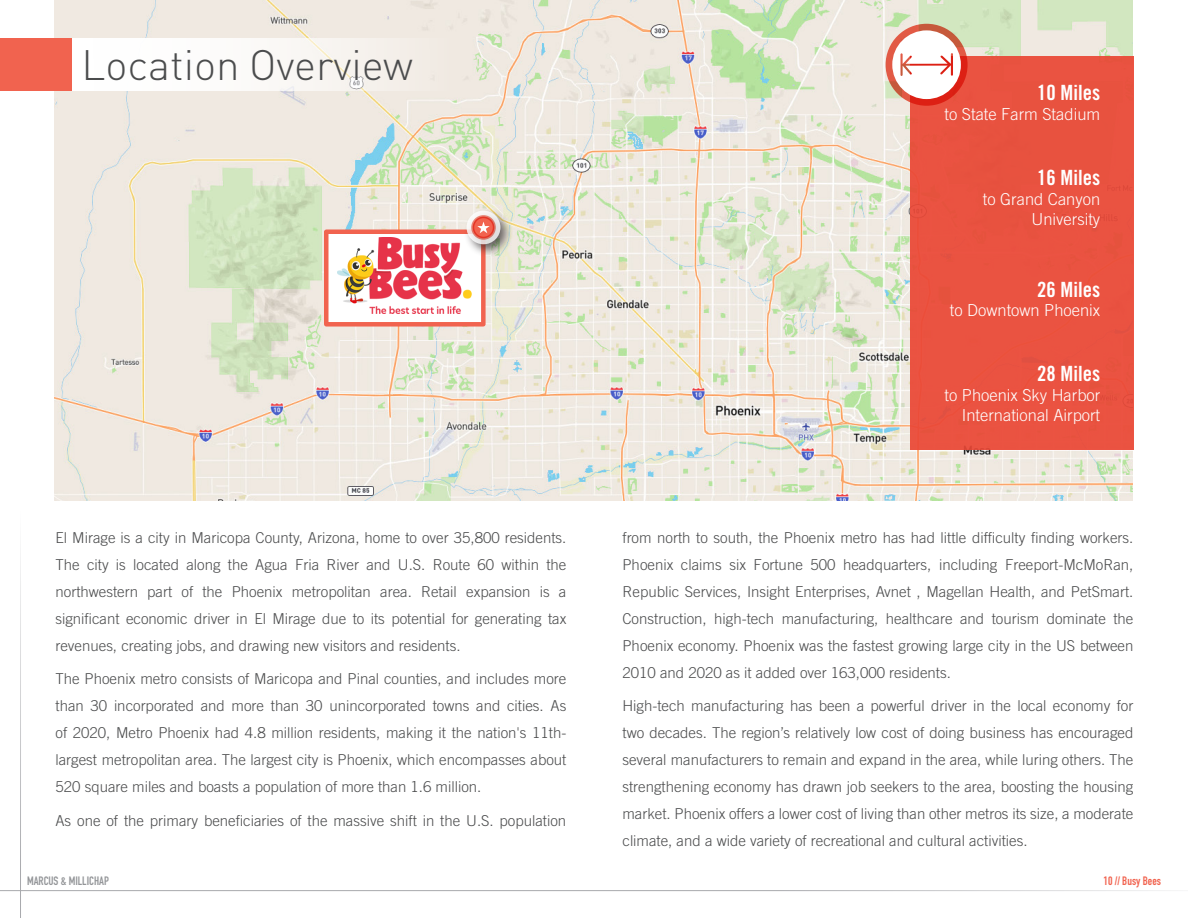
<style>
.page{position:relative;width:1188px;height:918px;background:#fff}
.page>*{position:absolute;margin:0;border:0;box-sizing:border-box;transform-origin:0 0}
.t1{font:300 42px "DIN Pro";color:#4b4c4d}
.t2{font:21px "Trade Gothic LT Std Bd Cn 20";color:#fff}
.t3{font:300 16.5px/19.8px "Trade Gothic LT Std";color:#fff;text-align:right}
.t4{font:300 15px/27px "Trade Gothic LT Std";color:#4b4c4d;text-align:justify}
.t5{font:700 12px "DIN Condensed";color:#939598}
.t6{font:700 12px "DIN Condensed";color:#f1634f}
</style>
<div class="page">
<img style="left:54px;top:0;width:1078px;height:500px">
<div style="left:910px;top:56px;width:224px;height:393px;background:#ea5341"></div>
<svg style="left:886px;top:24px;width:82px;height:82px"></svg>
<svg style="left:892px;top:30px;width:69px;height:69px"></svg>
<div style="left:0;top:38px;width:74px;height:53px;background:#f1634f"></div>
<div style="left:72px;top:38px;width:377px;height:53px;background:linear-gradient(to right,#fff,#f2ece5)"></div>
<div style="left:326px;top:232px;width:157px;height:92px;background:#fff"></div>
<img style="left:338px;top:237px;width:134px;height:77px">
<div style="left:324px;top:230px;width:162px;height:97px;border:4px solid #f1634f"></div>
<div style="left:464px;top:208px;width:50px;height:49px;background:#231f20;opacity:.7"></div>
<svg style="left:467px;top:211px;width:33px;height:33px"></svg>
<svg style="left:473px;top:217px;width:21px;height:21px"></svg>
<svg style="left:477px;top:222px;width:13px;height:11px"></svg>
<div style="left:471px;top:215px;width:25px;height:25px;border:3px solid #f1634f;border-radius:50%"></div>
<hr style="left:0;top:890px;width:1188px;height:1px;background:#a8a9ad">
<hr style="left:20px;top:486px;width:1px;height:432px;background:#a8a9ad">
<p class="t1" style="left:81px;top:37px;width:333px">Location Overview</p>
<p class="t4" style="left:56px;top:524px;width:512px">El Mirage is a city in Maricopa County, Arizona, home to over 35,800 residents.<br>The city is located along the Agua Fria River and U.S. Route 60 within the northwestern part of the Phoenix metropolitan area. Retail expansion is a significant economic driver in El Mirage due to its potential for generating tax revenues, creating jobs, and drawing new visitors and residents.</p>
<p class="t4" style="left:56px;top:665px;width:512px">The Phoenix metro consists of Maricopa and Pinal counties, and includes more than 30 incorporated and more than 30 unincorporated towns and cities. As of 2020, Metro Phoenix had 4.8 million residents, making it the nation's 11th&shy;largest metropolitan area. The largest city is Phoenix, which encompasses about 520 square miles and boasts a population of more than 1.6 million.</p>
<p class="t4" style="left:56px;top:807px;width:512px">As one of the primary beneficiaries of the massive shift in the U.S. population</p>
<p class="t2" style="left:1037px;top:80px;width:64px">10 Miles</p>
<p class="t3" style="left:945px;top:104px;width:157px">to State Farm Stadium</p>
<p class="t2" style="left:1037px;top:165px;width:64px">16 Miles</p>
<p class="t3" style="left:983px;top:189px;width:119px">to Grand Canyon<br>University</p>
<p class="t2" style="left:1037px;top:276px;width:64px">26 Miles</p>
<p class="t3" style="left:950px;top:300px;width:152px">to Downtown Phoenix</p>
<p class="t2" style="left:1037px;top:361px;width:64px">28 Miles</p>
<p class="t3" style="left:945px;top:385px;width:157px">to Phoenix Sky Harbor<br>International Airport</p>
<p class="t4" style="left:622px;top:524px;width:512px">from north to south, the Phoenix metro has had little difficulty finding workers.<br>Phoenix claims six Fortune 500 headquarters, including Freeport-McMoRan, Republic Services, Insight Enterprises, Avnet , Magellan Health, and PetSmart.<br>Construction, high-tech manufacturing, healthcare and tourism dominate the Phoenix economy. Phoenix was the fastest growing large city in the US between 2010 and 2020 as it added over 163,000 residents.</p>
<p class="t4" style="left:622px;top:692px;width:512px">High-tech manufacturing has been a powerful driver in the local economy for two decades. The region’s relatively low cost of doing business has encouraged several manufacturers to remain and expand in the area, while luring others. The strengthening economy has drawn job seekers to the area, boosting the housing market. Phoenix offers a lower cost of living than other metros its size, a moderate climate, and a wide variety of recreational and cultural activities.</p>
<p class="t5" style="left:27px;top:873px;width:83px">MARCUS &amp; MILLICHAP</p>
<p class="t6" style="left:1104px;top:873px;width:59px">10 // Busy Bees</p>
</div>
